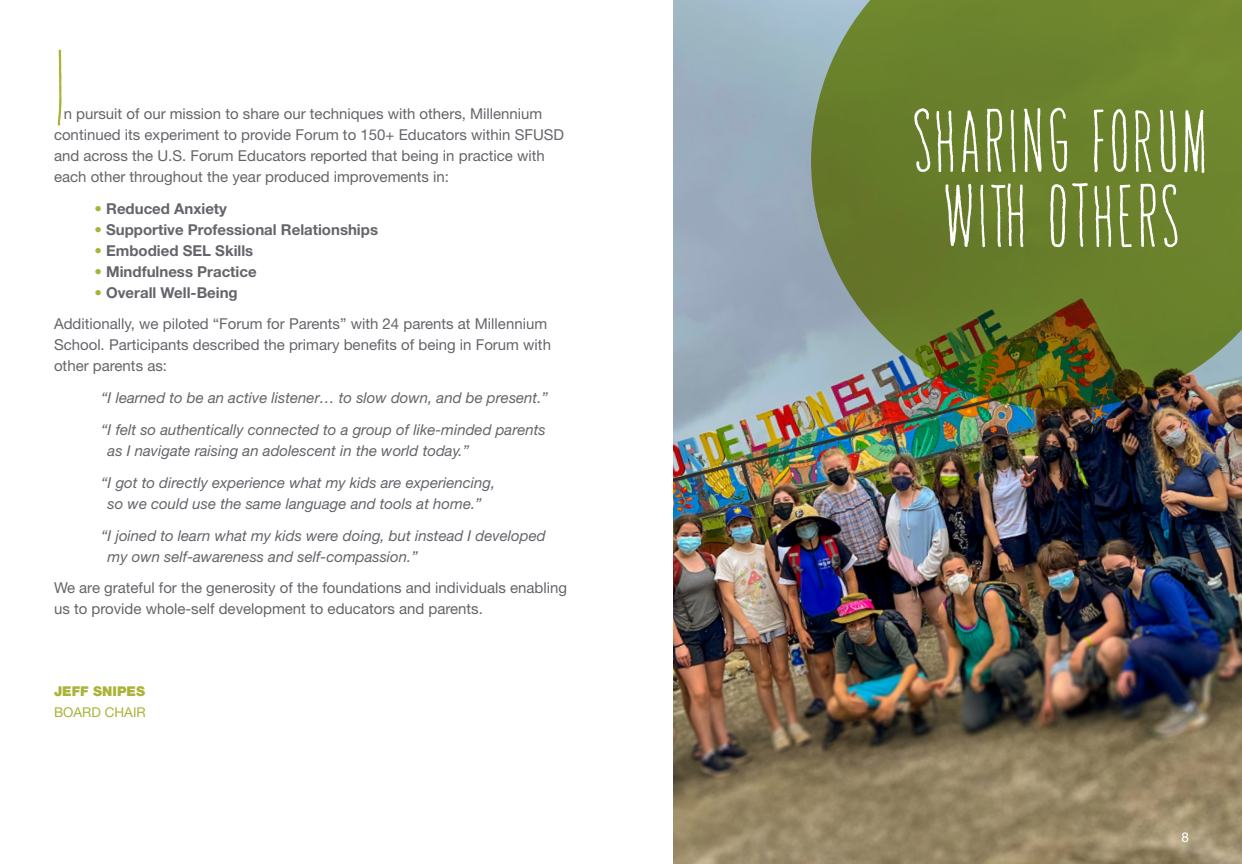
<style>
.page{position:relative;width:1242px;height:864px;background:#fff}
.page>*{position:absolute;margin:0;border:0;box-sizing:border-box;transform-origin:0 0}
.heads{font:300 120px "Amorie SC";color:#fff}
.extended_text{font:300 108px "Amorie SC";color:#aab338}
.extended_text-2{font:15px/21px "Helvetica Neue LT Std";color:#63656a}
.extended_text-3{font:italic 15px/21px "Helvetica Neue LT Std";color:#63656a}
.extended_text-4{font:700 15px "Helvetica Neue LT Std";color:#63656a}
.extended_text-5{font:900 13.5px "Helvetica Neue LT Std";color:#aab338}
.extended_text-6{font:13.5px "Helvetica Neue LT Std";color:#aab338}
.extended_text-7{font:13.5px "Helvetica Neue LT Std";color:#fff}
.s1{color:#aab338}
</style>
<div class="page">
<img style="left:674px;top:0;width:568px;height:864px">
<svg style="left:811px;top:0;width:431px;height:409px;background:#6c7e35"></svg>
<p class="extended_text" style="left:54px;top:17px;width:13px">I</p>
<p class="extended_text-2" style="left:54px;top:103px;width:512px;text-indent:10px">n pursuit of our mission to share our techniques with others, Millennium continued its experiment to provide Forum to 150+ Educators within SFUSD and across the U.S. Forum Educators reported that being in practice with each other throughout the year produced improvements in:</p>
<p class="extended_text-4" style="left:94px;top:199px;width:134px"><span class="s1">•</span> Reduced Anxiety</p>
<p class="extended_text-4" style="left:94px;top:220px;width:285px"><span class="s1">•</span> Supportive Professional Relationships</p>
<p class="extended_text-4" style="left:94px;top:241px;width:160px"><span class="s1">•</span> Embodied SEL Skills</p>
<p class="extended_text-4" style="left:94px;top:262px;width:164px"><span class="s1">•</span> Mindfulness Practice</p>
<p class="extended_text-4" style="left:94px;top:283px;width:145px"><span class="s1">•</span> Overall Well-Being</p>
<p class="extended_text-2" style="left:54px;top:313px;width:499px">Additionally, we piloted “Forum for Parents” with 24 parents at Millennium<br>School. Participants described the primary benefits of being in Forum with other parents as:</p>
<p class="extended_text-3" style="left:101px;top:387px;width:448px">“I learned to be an active listener… to slow down, and be present.”</p>
<p class="extended_text-3" style="left:108px;top:419px;width:440px;text-indent:-6px">“I felt so authentically connected to a group of like-minded parents as I navigate raising an adolescent in the world today.”</p>
<p class="extended_text-3" style="left:101px;top:472px;width:396px;text-align:center">“I got to directly experience what my kids are experiencing, so we could use the same language and tools at home.”</p>
<p class="extended_text-3" style="left:108px;top:524px;width:440px;text-indent:-6px">“I joined to learn what my kids were doing, but instead I developed my own self-awareness and self-compassion.”</p>
<p class="extended_text-2" style="left:54px;top:577px;width:515px">We are grateful for the generosity of the foundations and individuals enabling us to provide whole-self development to educators and parents.</p>
<p class="extended_text-5" style="left:54px;top:683px;width:93px">JEFF SNIPES</p>
<p class="extended_text-6" style="left:54px;top:704px;width:93px">BOARD CHAIR</p>
<p class="heads" style="left:912px;top:61px;width:299px">sharing forum</p>
<p class="heads" style="left:941px;top:136px;width:240px">with others</p>
<p class="extended_text-7" style="left:1182px;top:829px;width:9px">8</p>
</div>
